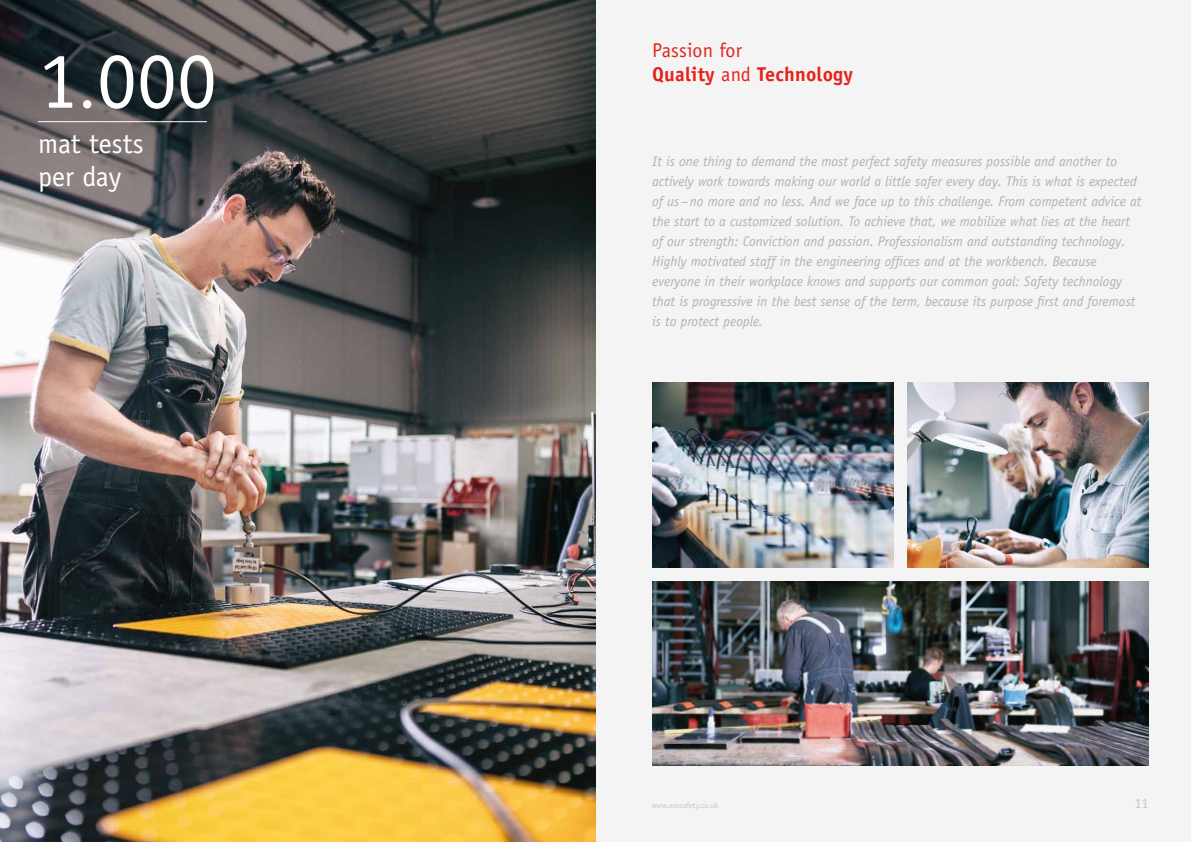
<style>
.page{position:relative;width:1191px;height:842px;background:#f4f4f4}
.page>*{position:absolute;margin:0;border:0;box-sizing:border-box;transform-origin:0 0}
.t1{font:80px "Officina Sans Std";color:#fff}
.t2{font:28px/33.6px "Officina Sans Std";color:#fff}
.t3{font:700 20px/24px "Officina Sans Std";letter-spacing:.01em;color:#e5231b}
.t4{font:italic 14px/20px "Officina Sans Std";color:#b3b2b2}
.t5{font:14px "Officina Sans Std";color:#c6c6c6}
.t6{font:8px "Officina Sans Std";color:#c6c6c6}
.s1{font-size:60px}
.s2{font-weight:400}
</style>
<div class="page">
<img style="left:907px;top:383px;width:241px;height:184px">
<img style="left:0;top:0;width:595px;height:842px">
<hr style="left:38px;top:121px;width:169px;height:1px;background:#fff">
<img style="left:652px;top:581px;width:496px;height:184px">
<img style="left:652px;top:383px;width:241px;height:184px">
<h1 class="t1" style="left:38px;top:34px;width:180px">1<span class="s1">.</span>000</h1>
<h2 class="t2" style="left:38px;top:126px;width:107px">mat tests per day</h2>
<h3 class="t3" style="left:652px;top:38px;width:202px"><span class="s2">Passion for<br></span>Quality <span class="s2">and</span> Technology</h3>
<p class="t4" style="left:652px;top:151px;width:491px">It is one thing to demand the most perfect safety measures possible and another to actively work towards making our world a little safer every day. This is what is expected of us –no more and no less. And we face up to this challenge. From competent advice at the start to a customized solution. To achieve that, we mobilize what lies at the heart of our strength: Conviction and passion. Professionalism and outstanding technology.<br>Highly motivated staff in the engineering offices and at the workbench. Because everyone in their workplace knows and supports our common goal: Safety technology that is progressive in the best sense of the term, because its purpose first and foremost is to protect people.</p>
<p class="t6" style="left:652px;top:800px;width:68px">www.asosafety.co.uk</p>
<p class="t5" style="left:1134px;top:795px;width:15px">11</p>
</div>
